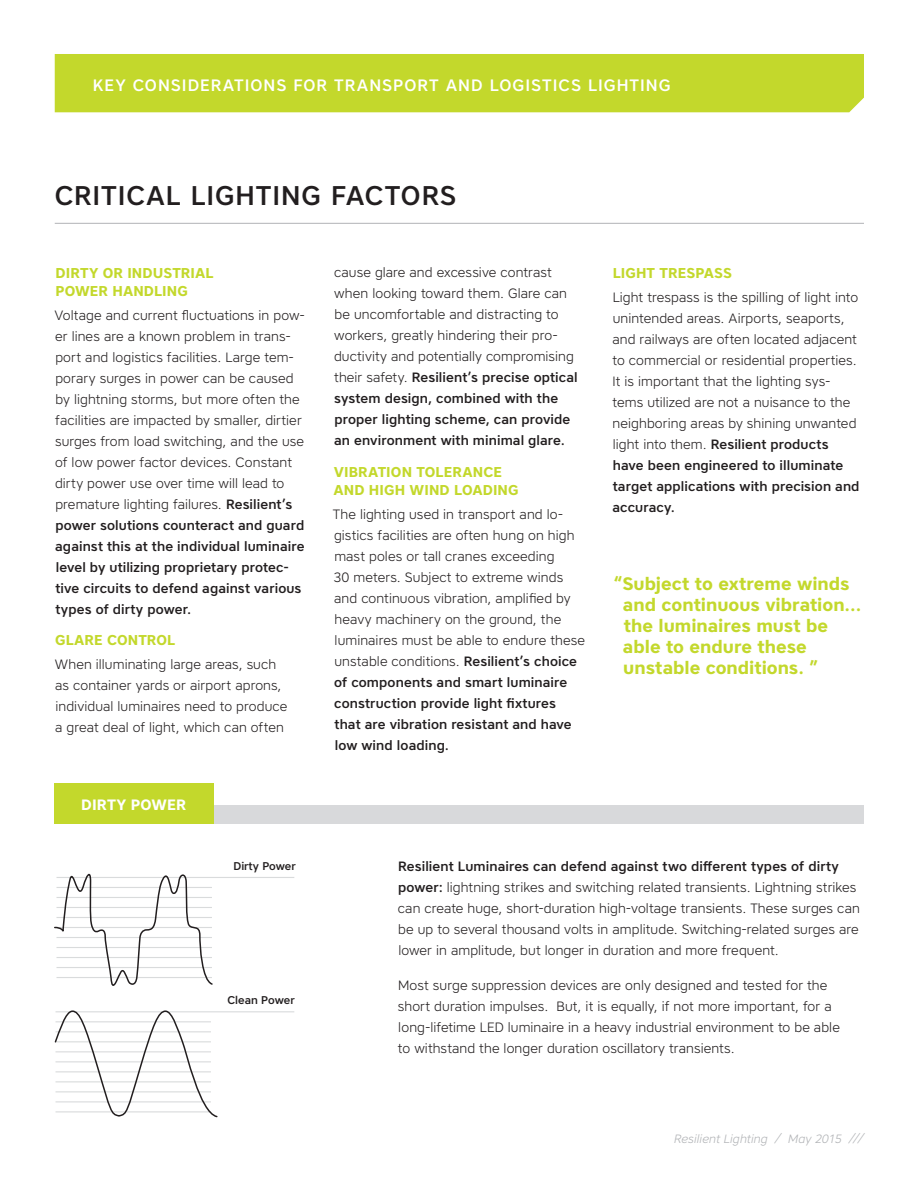
<style>
.page{position:relative;width:918px;height:1188px;background:#fff}
.page>*{position:absolute;margin:0;border:0;box-sizing:border-box;transform-origin:0 0}
.t1{font:500 27px "Core Sans A55";letter-spacing:.03em;color:#221e1f}
.t2{font:700 18px/21px "Core Sans A65";color:#c3d82c}
.t3{font:500 16.5px "Core Sans A55";letter-spacing:.06em;color:#fff}
.t4{font:700 15px "Core Sans A65";letter-spacing:.005em;color:#fff}
.t5{font:700 14.25px/18px "Core Sans A65";letter-spacing:.005em;color:#c3d82c}
.t6{font:300 13.5px/21px "Core Sans A35";letter-spacing:.01em;color:#221e1f}
.t7{font:500 13.5px/21px "Core Sans A55";letter-spacing:.01em;color:#221e1f}
.t8{font:italic 300 12px "Core Sans A35";letter-spacing:.01em;color:#b1b3b6}
.t9{font:500 11.25px "Core Sans A55";color:#221e1f}
.s1{font-family:"Core Sans A55";font-weight:500}
.s2{font-family:"Core Sans A35";font-weight:300}
</style>
<div class="page">
<div style="left:55px;top:54px;width:809px;height:58px;background:#c3d82c"></div>
<hr style="left:55px;top:223px;width:809px;height:1px;background:#b1b3b6">
<div style="left:179px;top:805px;width:685px;height:19px;background:#d8d9db"></div>
<div style="left:54px;top:783px;width:160px;height:41px;background:#c3d82c"></div>
<hr style="left:57px;top:877px;width:237px;height:1px;background:#d9dbdc">
<svg style="left:54px;top:873px;width:159px;height:113px"></svg>
<hr style="left:56px;top:1011px;width:238px;height:1px;background:#d9dbdc">
<svg style="left:54px;top:1010px;width:165px;height:108px"></svg>
<p class="t3" style="left:93px;top:74px;width:579px">KEY CONSIDERATIONS FOR TRANSPORT AND LOGISTICS LIGHTING</p>
<h1 class="t1" style="left:55px;top:177px;width:403px">CRITICAL LIGHTING FACTORS</h1>
<p class="t5" style="left:55px;top:264px;width:160px">DIRTY OR INDUSTRIAL<br>POWER HANDLING</p>
<p class="t6" style="left:55px;top:304px;width:252px">Voltage and current fluctuations in pow&shy;er lines are a known problem in trans&shy;port and logistics facilities. Large tem&shy;porary surges in power can be caused by lightning storms, but more often the facilities are impacted by smaller, dirtier surges from load switching, and the use of low power factor devices. Constant dirty power use over time will lead to premature lighting failures. <span class="s1">Resilient’s</span></p>
<p class="t7" style="left:55px;top:514px;width:251px">power solutions counteract and guard against this at the individual luminaire level by utilizing proprietary protec&shy;tive circuits to defend against various types of dirty power.</p>
<p class="t5" style="left:55px;top:631px;width:122px">GLARE CONTROL</p>
<p class="t6" style="left:55px;top:653px;width:234px">When illuminating large areas, such as container yards or airport aprons, individual luminaires need to produce a great deal of light, which can often</p>
<p class="t4" style="left:81px;top:795px;width:106px">DIRTY POWER</p>
<p class="t6" style="left:334px;top:262px;width:241px">cause glare and excessive contrast when looking toward them. Glare can be uncomfortable and distracting to workers, greatly hindering their pro&shy;ductivity and potentially compromising</p>
<p class="t7" style="left:334px;top:367px;width:245px"><span class="s2">their safety.</span> Resilient’s precise optical system design, combined with the proper lighting scheme, can provide an environment with minimal glare.</p>
<p class="t5" style="left:334px;top:463px;width:187px">VIBRATION TOLERANCE<br>AND HIGH WIND LOADING</p>
<p class="t6" style="left:333px;top:503px;width:254px">The lighting used in transport and lo&shy;gistics facilities are often hung on high mast poles or tall cranes exceeding<br>30 meters. Subject to extreme winds and continuous vibration, amplified by heavy machinery on the ground, the luminaires must be able to endure these unstable conditions. <span class="s1">Resilient’s choice</span></p>
<p class="t7" style="left:334px;top:671px;width:239px">of components and smart luminaire construction provide light fixtures that are vibration resistant and have low wind loading.</p>
<p class="t5" style="left:613px;top:264px;width:121px">LIGHT TRESPASS</p>
<p class="t6" style="left:612px;top:286px;width:247px">Light trespass is the spilling of light into unintended areas. Airports, seaports, and railways are often located adjacent to commercial or residential properties.<br>It is important that the lighting sys&shy;tems utilized are not a nuisance to the neighboring areas by shining unwanted</p>
<p class="t7" style="left:612px;top:433px;width:249px"><span class="s2">light into them.</span> Resilient products have been engineered to illuminate target applications with precision and accuracy.</p>
<h2 class="t2" style="left:623px;top:573px;width:240px;text-indent:-10px">“Subject to extreme winds and continuous vibration… the luminaires must be able to endure these unstable conditions. ”</h2>
<p class="t9" style="left:233px;top:858px;width:64px">Dirty Power</p>
<p class="t9" style="left:227px;top:993px;width:69px">Clean Power</p>
<p class="t7" style="left:398px;top:856px;width:442px">Resilient Luminaires can defend against two different types of dirty</p>
<p class="t6" style="left:398px;top:877px;width:464px"><span class="s1">power:</span> lightning strikes and switching related transients. Lightning strikes can create huge, short-duration high-voltage transients. These surges can be up to several thousand volts in amplitude. Switching-related surges are lower in amplitude, but longer in duration and more frequent.</p>
<p class="t6" style="left:398px;top:974px;width:444px">Most surge suppression devices are only designed and tested for the short duration impulses. But, it is equally, if not more important, for a long-lifetime LED luminaire in a heavy industrial environment to be able to withstand the longer duration oscillatory transients.</p>
<p class="t8" style="left:674px;top:1131px;width:191px">Resilient Lighting / May 2015 ///</p>
</div>
